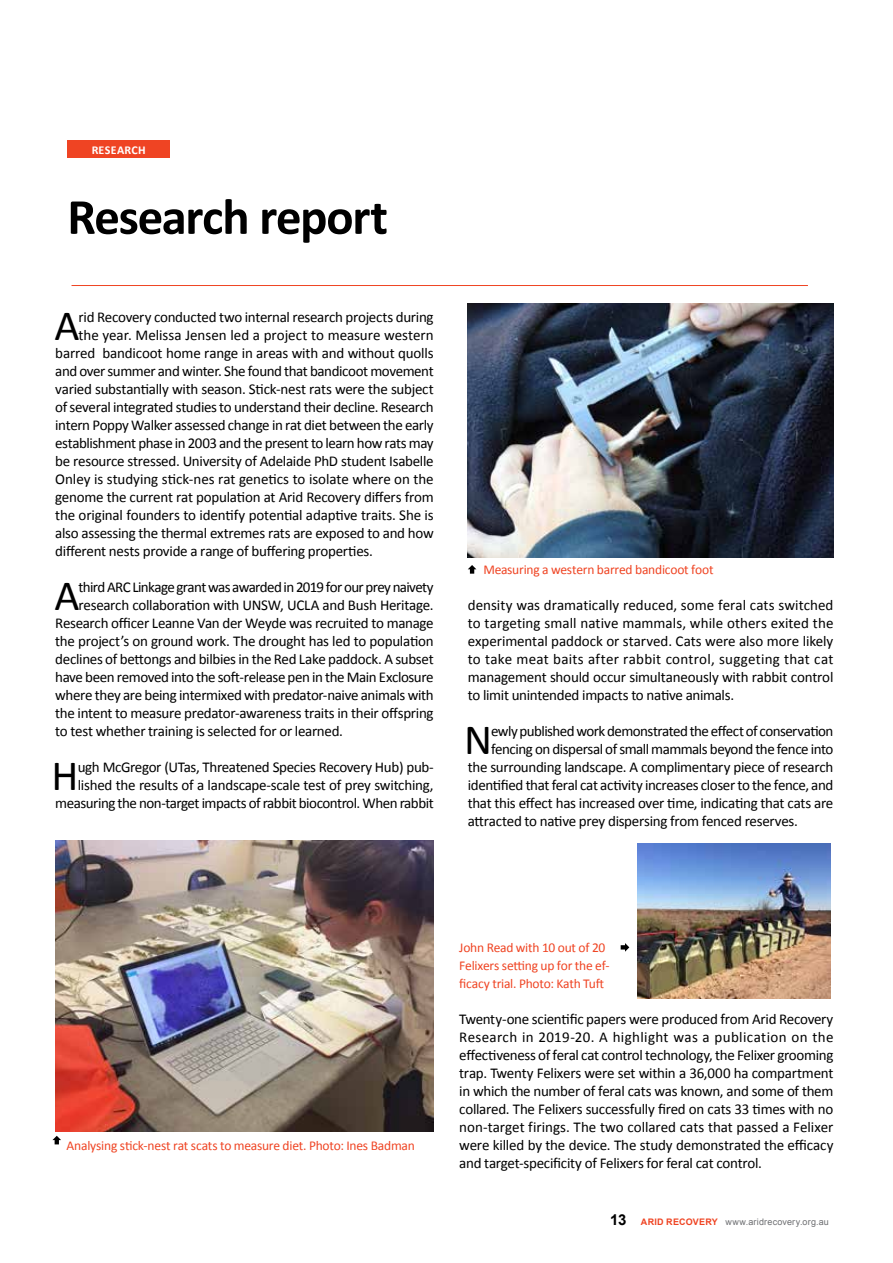
<style>
.page{position:relative;width:893px;height:1263px;background:#fff}
.page>*{position:absolute;margin:0;border:0;box-sizing:border-box;transform-origin:0 0}
.t1{font:700 51px "Calibri";letter-spacing:-.025em;color:#000}
.t2{font:43.35px "Calibri";color:#000}
.t3{font:15px/18px "Calibri";letter-spacing:-.02em;color:#000;text-align:justify}
.t4{font:15px "Calibri";letter-spacing:-.045em;color:#000}
.t5{font:15px "Calibri";color:#000}
.t6{font:700 15px "Arial";color:#000}
.t7{font:13.5px/18px "Calibri";letter-spacing:-.015em;color:#ef4423}
.t8{font:700 12px "Calibri";letter-spacing:.025em;color:#fff}
.t9{font:9px "Arial";letter-spacing:.025em;color:#6d6e71}
.s1{font-weight:700;color:#ef4423}
</style>
<div class="page">
<hr style="left:72px;top:285px;width:736px;height:1px;background:#ef4423">
<div style="left:67px;top:140px;width:103px;height:18px;background:#ef4423"></div>
<img style="left:468px;top:304px;width:365px;height:254px">
<img style="left:55px;top:840px;width:379px;height:292px">
<svg style="left:52px;top:1136px;width:9px;height:8px"></svg>
<img style="left:638px;top:844px;width:192px;height:155px">
<svg style="left:621px;top:943px;width:8px;height:9px"></svg>
<svg style="left:468px;top:565px;width:8px;height:9px"></svg>
<p class="t8" style="left:92px;top:142px;width:56px">RESEARCH</p>
<h1 class="t1" style="left:67px;top:184px;width:322px">Research report</h1>
<h2 class="t2" style="left:55px;top:298px;width:27px">A</h2>
<p class="t3" style="left:79px;top:308px;width:357px">rid Recovery conducted two internal research projects during</p>
<p class="t5" style="left:79px;top:325px;width:357px">the year. Melissa Jensen led a project to measure western</p>
<p class="t3" style="left:55px;top:344px;width:380px">barred bandicoot home range in areas with and without quolls</p>
<p class="t3" style="left:55px;top:362px;width:380px">and over summer and winter. She found that bandicoot movement</p>
<p class="t3" style="left:55px;top:380px;width:380px">varied substantially with season. Stick-nest rats were the subject</p>
<p class="t3" style="left:55px;top:398px;width:380px">of several integrated studies to understand their decline. Research</p>
<p class="t3" style="left:55px;top:416px;width:380px">intern Poppy Walker assessed change in rat diet between the early</p>
<p class="t3" style="left:55px;top:434px;width:380px">establishment phase in 2003 and the present to learn how rats may</p>
<p class="t3" style="left:55px;top:452px;width:380px">be resource stressed. University of Adelaide PhD student Isabelle</p>
<p class="t3" style="left:55px;top:470px;width:380px">Onley is studying stick-nes rat genetics to isolate where on the</p>
<p class="t3" style="left:55px;top:488px;width:380px">genome the current rat population at Arid Recovery differs from</p>
<p class="t3" style="left:55px;top:506px;width:380px">the original founders to identify potential adaptive traits. She is</p>
<p class="t3" style="left:55px;top:524px;width:380px">also assessing the thermal extremes rats are exposed to and how</p>
<p class="t3" style="left:55px;top:542px;width:319px">different nests provide a range of buffering properties.</p>
<h2 class="t2" style="left:55px;top:568px;width:27px">A</h2>
<p class="t4" style="left:79px;top:577px;width:357px">third ARC Linkage grant was awarded in 2019 for our prey naivety</p>
<p class="t3" style="left:79px;top:596px;width:357px">research collaboration with UNSW, UCLA and Bush Heritage.</p>
<p class="t3" style="left:55px;top:614px;width:380px">Research officer Leanne Van der Weyde was recruited to manage</p>
<p class="t3" style="left:55px;top:632px;width:380px">the project’s on ground work. The drought has led to population</p>
<p class="t3" style="left:55px;top:650px;width:380px">declines of bettongs and bilbies in the Red Lake paddock. A subset</p>
<p class="t3" style="left:55px;top:668px;width:380px">have been removed into the soft-release pen in the Main Exclosure</p>
<p class="t3" style="left:55px;top:686px;width:380px">where they are being intermixed with predator-naive animals with</p>
<p class="t3" style="left:55px;top:704px;width:380px">the intent to measure predator-awareness traits in their offspring</p>
<p class="t3" style="left:55px;top:722px;width:289px">to test whether training is selected for or learned.</p>
<h2 class="t2" style="left:52px;top:748px;width:29px">H</h2>
<p class="t3" style="left:55px;top:758px;width:380px;text-align:right">ugh McGregor (UTas, Threatened Species Recovery Hub) pub&shy;lished the results of a landscape-scale test of prey switching, measuring the non-target impacts of rabbit biocontrol. When rabbit</p>
<p class="t7" style="left:483px;top:560px;width:232px">Measuring a western barred bandicoot foot</p>
<p class="t3" style="left:468px;top:596px;width:367px">density was dramatically reduced, some feral cats switched to targeting small native mammals, while others exited the experimental paddock or starved. Cats were also more likely to take meat baits after rabbit control, suggeting that cat management should occur simultaneously with rabbit control to limit unintended impacts to native animals.</p>
<h2 class="t2" style="left:464px;top:712px;width:30px">N</h2>
<p class="t3" style="left:491px;top:722px;width:344px">ewly published work demonstrated the effect of conservation</p>
<p class="t3" style="left:491px;top:740px;width:344px">fencing on dispersal of small mammals beyond the fence into</p>
<p class="t3" style="left:468px;top:758px;width:367px">the surrounding landscape. A complimentary piece of research</p>
<p class="t3" style="left:468px;top:776px;width:367px">identified that feral cat activity increases closer to the fence, and</p>
<p class="t3" style="left:468px;top:794px;width:367px">that this effect has increased over time, indicating that cats are</p>
<p class="t3" style="left:468px;top:812px;width:332px">attracted to native prey dispersing from fenced reserves.</p>
<p class="t7" style="left:67px;top:1136px;width:350px">Analysing stick-nest rat scats to measure diet. Photo: Ines Badman</p>
<p class="t7" style="left:459px;top:938px;width:152px">John Read with 10 out of 20<br>Felixers setting up for the ef&shy;ficacy trial. Photo: Kath Tuft</p>
<p class="t3" style="left:459px;top:1010px;width:376px">Twenty-one scientific papers were produced from Arid Recovery Research in 2019-20. A highlight was a publication on the effectiveness of feral cat control technology, the Felixer grooming trap. Twenty Felixers were set within a 36,000 ha compartment in which the number of feral cats was known, and some of them collared. The Felixers successfully fired on cats 33 times with no non-target firings. The two collared cats that passed a Felixer were killed by the device. The study demonstrated the efficacy and target-specificity of Felixers for feral cat control.</p>
<p class="t6" style="left:610px;top:1210px;width:18px">13</p>
<p class="t9" style="left:641px;top:1216px;width:189px"><span class="s1">ARID RECOVERY</span> www.aridrecovery.org.au</p>
</div>
